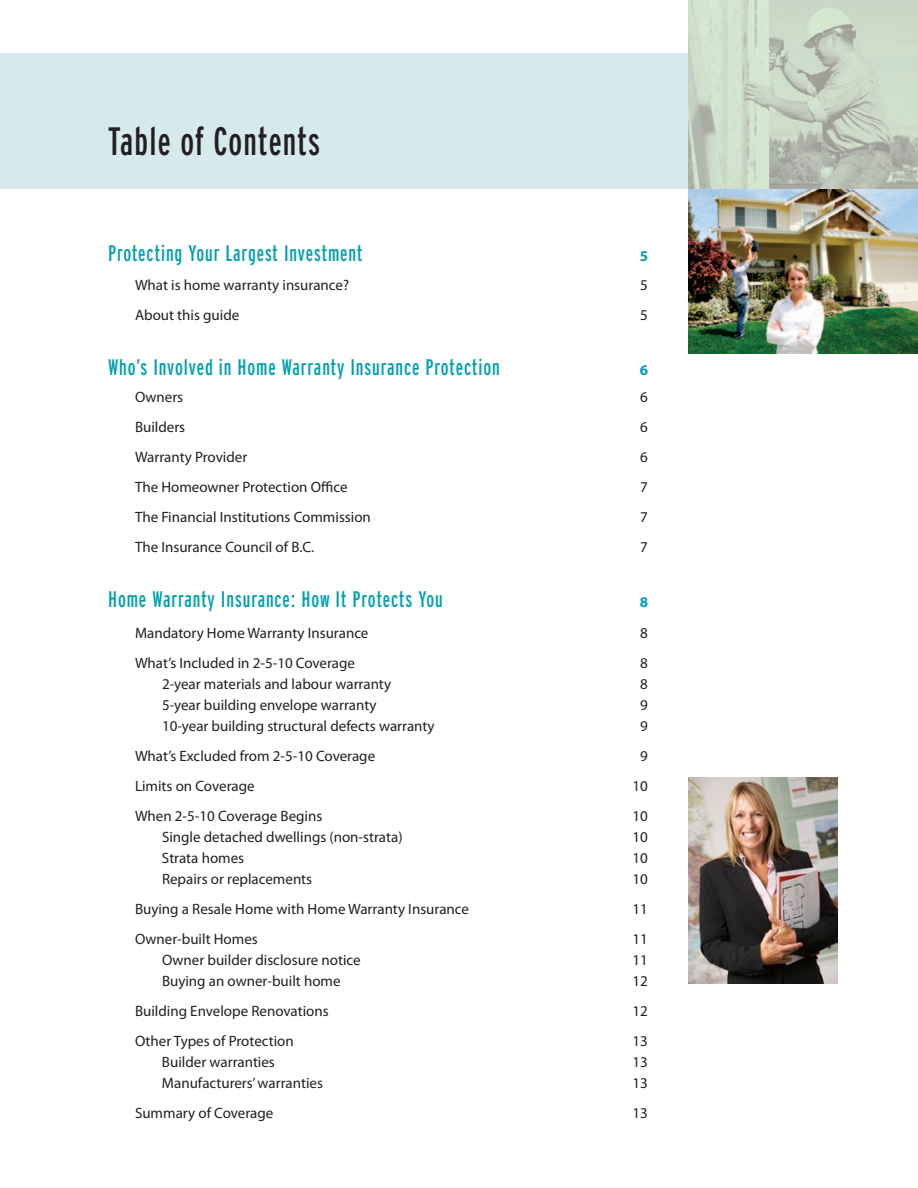
<style>
.page{position:relative;width:918px;height:1188px;background:#fff}
.page>*{position:absolute;margin:0;border:0;box-sizing:border-box;transform-origin:0 0}
.t1{font:extra-condensed 39.45px "Interstate";letter-spacing:.03em;color:#231f20}
.Body{font:extra-condensed 22.5px "Interstate";letter-spacing:.04em;color:#00a0b0}
.Body-2{font:15px "Myriad Pro";color:#231f20}
.Body-3{font:700 15px "Myriad Pro";color:#00a0b0}
</style>
<div class="page">
<div style="left:0;top:54px;width:918px;height:135px;background:#d6eaee"></div>
<img style="left:688px;top:0;width:230px;height:189px">
<img style="left:688px;top:189px;width:230px;height:164px">
<img style="left:688px;top:778px;width:150px;height:205px">
<p class="t1" style="left:108px;top:119px;width:214px">Table of Contents</p>
<p class="Body" style="left:108px;top:241px;width:256px">Protecting Your Largest Investment</p>
<p class="Body-3" style="left:640px;top:246px;width:10px">5</p>
<p class="Body-2" style="left:135px;top:275px;width:216px">What is home warranty insurance?</p>
<p class="Body-2" style="left:640px;top:275px;width:9px">5</p>
<p class="Body-2" style="left:135px;top:305px;width:106px">About this guide</p>
<p class="Body-2" style="left:640px;top:305px;width:9px">5</p>
<p class="Body" style="left:108px;top:354px;width:393px">Who’s Involved in Home Warranty Insurance Protection</p>
<p class="Body-3" style="left:640px;top:360px;width:10px">6</p>
<p class="Body-2" style="left:135px;top:387px;width:50px">Owners</p>
<p class="Body-2" style="left:640px;top:387px;width:9px">6</p>
<p class="Body-2" style="left:135px;top:417px;width:52px">Builders</p>
<p class="Body-2" style="left:640px;top:417px;width:9px">6</p>
<p class="Body-2" style="left:135px;top:447px;width:114px">Warranty Provider</p>
<p class="Body-2" style="left:640px;top:447px;width:9px">6</p>
<p class="Body-2" style="left:135px;top:477px;width:214px">The Homeowner Protection Office</p>
<p class="Body-2" style="left:640px;top:477px;width:9px">7</p>
<p class="Body-2" style="left:135px;top:507px;width:237px">The Financial Institutions Commission</p>
<p class="Body-2" style="left:640px;top:507px;width:9px">7</p>
<p class="Body-2" style="left:135px;top:537px;width:181px">The Insurance Council of B.C.</p>
<p class="Body-2" style="left:640px;top:537px;width:9px">7</p>
<p class="Body" style="left:108px;top:586px;width:336px">Home Warranty Insurance: How It Protects You</p>
<p class="Body-3" style="left:640px;top:592px;width:10px">8</p>
<p class="Body-2" style="left:135px;top:623px;width:235px">Mandatory Home Warranty Insurance</p>
<p class="Body-2" style="left:640px;top:623px;width:9px">8</p>
<p class="Body-2" style="left:135px;top:653px;width:222px">What’s Included in 2-5-10 Coverage</p>
<p class="Body-2" style="left:640px;top:653px;width:9px">8</p>
<p class="Body-2" style="left:162px;top:674px;width:231px">2-year materials and labour warranty</p>
<p class="Body-2" style="left:640px;top:674px;width:9px">8</p>
<p class="Body-2" style="left:162px;top:695px;width:216px">5-year building envelope warranty</p>
<p class="Body-2" style="left:640px;top:695px;width:9px">9</p>
<p class="Body-2" style="left:162px;top:716px;width:274px">10-year building structural defects warranty</p>
<p class="Body-2" style="left:640px;top:716px;width:9px">9</p>
<p class="Body-2" style="left:135px;top:746px;width:242px">What’s Excluded from 2-5-10 Coverage</p>
<p class="Body-2" style="left:640px;top:746px;width:9px">9</p>
<p class="Body-2" style="left:135px;top:776px;width:121px">Limits on Coverage</p>
<p class="Body-2" style="left:633px;top:776px;width:17px">10</p>
<p class="Body-2" style="left:135px;top:806px;width:189px">When 2-5-10 Coverage Begins</p>
<p class="Body-2" style="left:633px;top:806px;width:17px">10</p>
<p class="Body-2" style="left:162px;top:827px;width:242px">Single detached dwellings (non-strata)</p>
<p class="Body-2" style="left:633px;top:827px;width:17px">10</p>
<p class="Body-2" style="left:162px;top:848px;width:84px">Strata homes</p>
<p class="Body-2" style="left:633px;top:848px;width:17px">10</p>
<p class="Body-2" style="left:162px;top:869px;width:152px">Repairs or replacements</p>
<p class="Body-2" style="left:633px;top:869px;width:17px">10</p>
<p class="Body-2" style="left:135px;top:899px;width:336px">Buying a Resale Home with Home Warranty Insurance</p>
<p class="Body-2" style="left:633px;top:899px;width:17px">11</p>
<p class="Body-2" style="left:135px;top:929px;width:124px">Owner-built Homes</p>
<p class="Body-2" style="left:633px;top:929px;width:17px">11</p>
<p class="Body-2" style="left:162px;top:950px;width:200px">Owner builder disclosure notice</p>
<p class="Body-2" style="left:633px;top:950px;width:17px">11</p>
<p class="Body-2" style="left:162px;top:971px;width:180px">Buying an owner-built home</p>
<p class="Body-2" style="left:633px;top:971px;width:17px">12</p>
<p class="Body-2" style="left:135px;top:1001px;width:195px">Building Envelope Renovations</p>
<p class="Body-2" style="left:633px;top:1001px;width:17px">12</p>
<p class="Body-2" style="left:135px;top:1031px;width:160px">Other Types of Protection</p>
<p class="Body-2" style="left:633px;top:1031px;width:17px">13</p>
<p class="Body-2" style="left:162px;top:1052px;width:114px">Builder warranties</p>
<p class="Body-2" style="left:633px;top:1052px;width:17px">13</p>
<p class="Body-2" style="left:162px;top:1073px;width:163px">Manufacturers’ warranties</p>
<p class="Body-2" style="left:633px;top:1073px;width:17px">13</p>
<p class="Body-2" style="left:135px;top:1103px;width:140px">Summary of Coverage</p>
<p class="Body-2" style="left:633px;top:1103px;width:17px">13</p>
</div>
